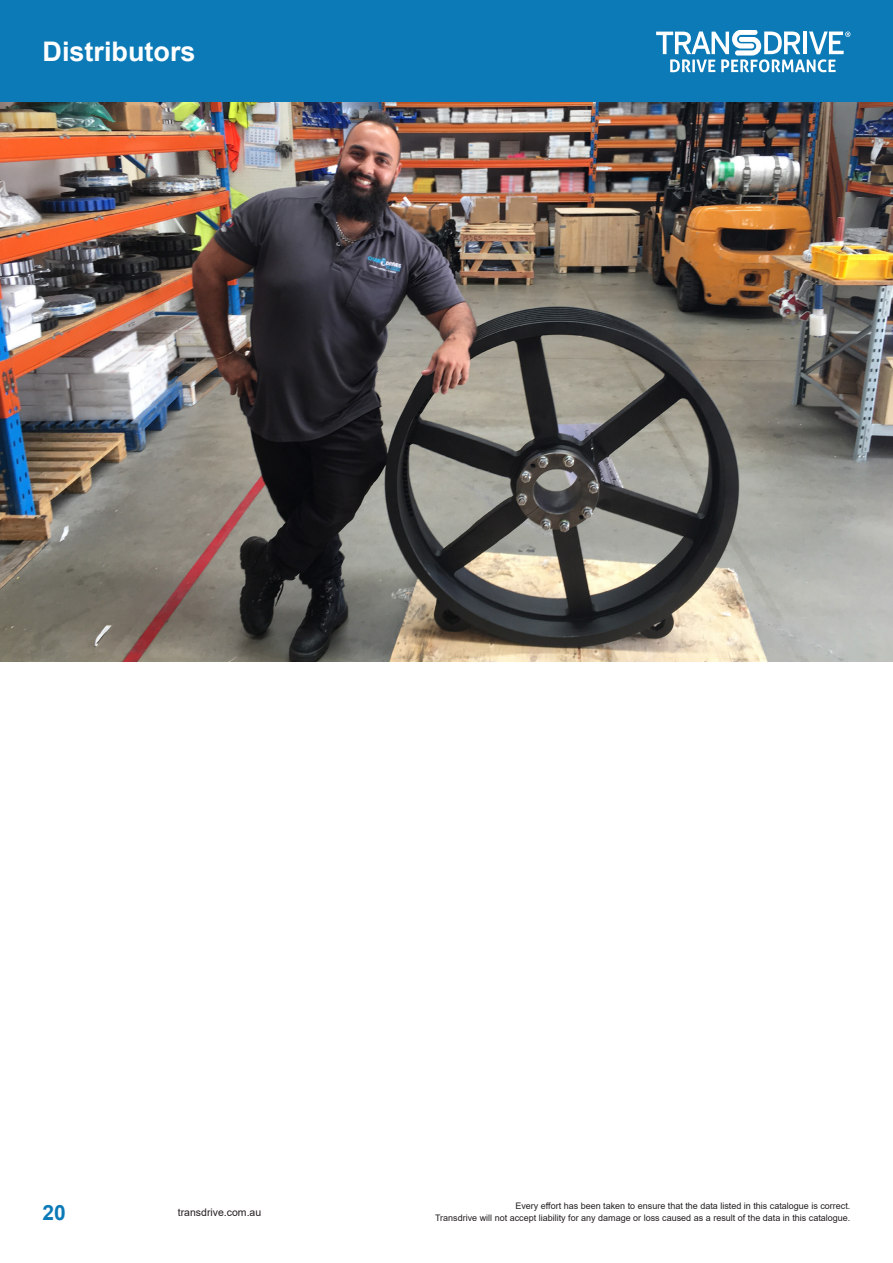
<style>
.page{position:relative;width:893px;height:1263px;background:#fff}
.page>*{position:absolute;margin:0;border:0;box-sizing:border-box;transform-origin:0 0}
.Section_Titles__Contents_H1{font:700 27px "Arial";color:#fff}
.t1{font:700 21px "Arial";color:#0c7ab6}
.t2{font:10.5px "Arial";color:#231f20}
.t3{font:9px "Arial";color:#231f20}
</style>
<div class="page">
<div style="left:0;top:0;width:893px;height:102px;background:#0c7ab6"></div>
<svg style="left:656px;top:30px;width:194px;height:42px"></svg>
<img style="left:0;top:102px;width:893px;height:560px">
<p class="Section_Titles__Contents_H1" style="left:43px;top:32px;width:155px">Distributors</p>
<p class="t3" style="left:515px;top:1200px;width:336px">Every effort has been taken to ensure that the data listed in this catalogue is correct.</p>
<h2 class="t1" style="left:43px;top:1197px;width:25px">20</h2>
<p class="t3" style="left:435px;top:1212px;width:417px">Transdrive will not accept liability for any damage or loss caused as a result of the data in this catalogue.</p>
<p class="t2" style="left:178px;top:1205px;width:85px">transdrive.com.au</p>
</div>
